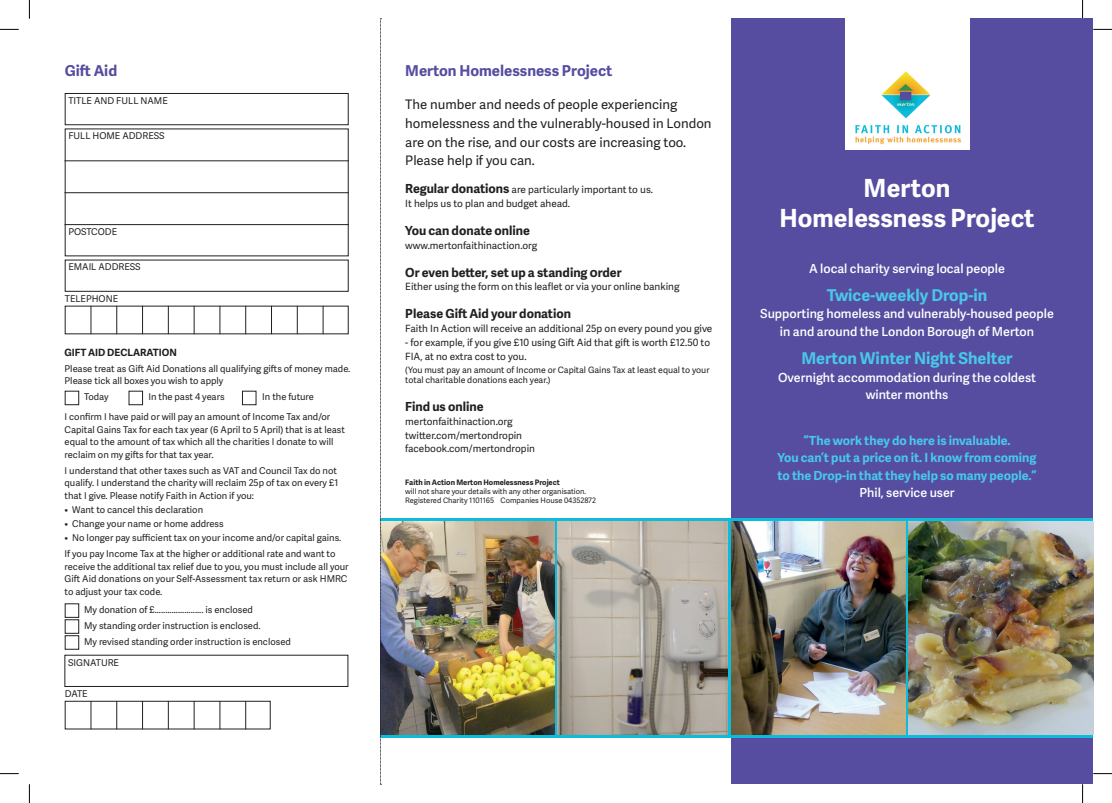
<style>
.page{position:relative;width:1112px;height:803px;background:#fff}
.page>*{position:absolute;margin:0;border:0;box-sizing:border-box;transform-origin:0 0}
.t1{font:700 25px/30px "Adelle Sans";color:#fff;text-align:center}
.t2{font:700 16.25px "Adelle Sans";color:#48c7e9}
.t3{font:700 15px "Adelle Sans";color:#564da0}
.t4{font:13.12px/18.8px "Adelle Sans";color:#231f20}
.t5{font:600 12.5px/17.5px "Adelle Sans";color:#fff;text-align:center}
.t6{font:700 12.5px/17.5px "Adelle Sans";color:#48c7e9;text-align:center}
.t7{font:700 12.5px "Adelle Sans";color:#231f20}
.t8{font:10px/13.8px "Adelle Sans";color:#231f20}
.t9{font:700 10px "Adelle Sans";color:#231f20}
.t10{font:9.38px/12.5px "Adelle Sans";color:#231f20}
.t11{font:8.75px/10px "Adelle Sans";color:#231f20}
.t12{font:7.5px/8.8px "Adelle Sans";color:#231f20}
.t13{font:700 7.5px "Adelle Sans";color:#231f20}
.s1{font-weight:700;font-size:12.5px}
</style>
<div class="page">
<div style="left:731px;top:19px;width:361px;height:765px;background:#564da0"></div>
<svg style="left:381px;top:518px;width:711px;height:220px;fill:#0dbcda"></svg>
<div style="left:65px;top:260px;width:283px;height:32px;border:1px solid #231f20"></div>
<div style="left:844px;top:19px;width:124px;height:131px;background:#fff"></div>
<img style="left:855px;top:71px;width:106px;height:73px">
<img style="left:731px;top:522px;width:174px;height:212px">
<img style="left:381px;top:522px;width:173px;height:212px">
<img style="left:908px;top:522px;width:184px;height:212px">
<img style="left:557px;top:522px;width:170px;height:212px">
<div style="left:65px;top:93px;width:283px;height:32px;border:1px solid #231f20"></div>
<hr style="left:65px;top:160px;width:284px;height:1px;background:#231f20">
<hr style="left:65px;top:192px;width:284px;height:1px;background:#231f20">
<hr style="left:65px;top:224px;width:284px;height:1px;background:#231f20">
<svg style="left:91px;top:306px;width:1px;height:28px"></svg>
<svg style="left:116px;top:306px;width:1px;height:28px"></svg>
<svg style="left:142px;top:306px;width:1px;height:28px"></svg>
<svg style="left:168px;top:306px;width:1px;height:28px"></svg>
<svg style="left:194px;top:306px;width:1px;height:28px"></svg>
<svg style="left:219px;top:306px;width:1px;height:28px"></svg>
<svg style="left:245px;top:306px;width:1px;height:28px"></svg>
<svg style="left:271px;top:306px;width:1px;height:28px"></svg>
<svg style="left:297px;top:306px;width:1px;height:28px"></svg>
<svg style="left:323px;top:306px;width:1px;height:28px"></svg>
<div style="left:65px;top:701px;width:205px;height:28px;border:1px solid #231f20"></div>
<svg style="left:91px;top:701px;width:1px;height:28px"></svg>
<svg style="left:116px;top:701px;width:1px;height:28px"></svg>
<svg style="left:142px;top:701px;width:1px;height:28px"></svg>
<svg style="left:168px;top:701px;width:1px;height:28px"></svg>
<svg style="left:194px;top:701px;width:1px;height:28px"></svg>
<svg style="left:220px;top:701px;width:1px;height:28px"></svg>
<svg style="left:245px;top:701px;width:1px;height:28px"></svg>
<div style="left:65px;top:391px;width:14px;height:14px;border:1px solid #231f20"></div>
<div style="left:65px;top:603px;width:14px;height:15px;border:1px solid #231f20"></div>
<div style="left:65px;top:619px;width:14px;height:15px;border:1px solid #231f20"></div>
<div style="left:65px;top:635px;width:14px;height:14px;border:1px solid #231f20"></div>
<div style="left:129px;top:391px;width:14px;height:14px;border:1px solid #231f20"></div>
<div style="left:242px;top:391px;width:14px;height:14px;border:1px solid #231f20"></div>
<div style="left:64px;top:655px;width:284px;height:32px;border:1px solid #231f20"></div>
<svg style="left:380px;top:19px;width:1px;height:766px"></svg>
<svg style="left:0;top:29px;width:19px;height:1px"></svg>
<svg style="left:1092px;top:29px;width:19px;height:1px"></svg>
<svg style="left:0;top:773px;width:19px;height:1px"></svg>
<svg style="left:1092px;top:773px;width:19px;height:1px"></svg>
<svg style="left:29px;top:0;width:1px;height:19px"></svg>
<svg style="left:29px;top:784px;width:1px;height:19px"></svg>
<svg style="left:1081px;top:0;width:2px;height:19px"></svg>
<svg style="left:1082px;top:784px;width:1px;height:19px"></svg>
<h3 class="t3" style="left:65px;top:60px;width:54px">Gift Aid</h3>
<p class="t10" style="left:68px;top:94px;width:101px">TITLE AND FULL NAME</p>
<p class="t10" style="left:68px;top:129px;width:98px">FULL HOME ADDRESS</p>
<p class="t10" style="left:68px;top:225px;width:50px">POSTCODE</p>
<p class="t10" style="left:68px;top:260px;width:74px">EMAIL ADDRESS</p>
<p class="t10" style="left:65px;top:292px;width:55px">TELEPHONE</p>
<p class="t9" style="left:65px;top:345px;width:114px">GIFT AID DECLARATION</p>
<p class="t10" style="left:65px;top:362px;width:287px">Please treat as Gift Aid Donations all qualifying gifts of money made.<br>Please tick all boxes you wish to apply</p>
<p class="t10" style="left:84px;top:391px;width:26px">Today</p>
<p class="t10" style="left:148px;top:391px;width:78px">In the past 4 years</p>
<p class="t10" style="left:65px;top:387px;width:267px;line-height:19.6px;text-indent:198px">In the future<br>I confirm I have paid or will pay an amount of Income Tax and/or</p>
<p class="t10" style="left:65px;top:423px;width:282px">Capital Gains Tax for each tax year (6 April to 5 April) that is at least equal to the amount of tax which all the charities I donate to will reclaim on my gifts for that tax year.</p>
<p class="t10" style="left:65px;top:464px;width:275px">I understand that other taxes such as VAT and Council Tax do not qualify. I understand the charity will reclaim 25p of tax on every £1 that I give. Please notify Faith in Action if you:</p>
<p class="t10" style="left:65px;top:503px;width:140px">• Want to cancel this declaration</p>
<p class="t10" style="left:65px;top:517px;width:161px">• Change your name or home address</p>
<p class="t10" style="left:65px;top:530px;width:278px;line-height:16px">• No longer pay sufficient tax on your income and/or capital gains.<br>If you pay Income Tax at the higher or additional rate and want to</p>
<p class="t10" style="left:65px;top:560px;width:285px">receive the additional tax relief due to you, you must include all your<br>Gift Aid donations on your Self-Assessment tax return or ask HMRC to adjust your tax code.</p>
<p class="t10" style="left:84px;top:601px;width:208px;line-height:16px">My donation of £....................... is enclosed<br>My standing order instruction is enclosed.<br>My revised standing order instruction is enclosed</p>
<p class="t10" style="left:68px;top:656px;width:52px">SIGNATURE</p>
<p class="t10" style="left:65px;top:687px;width:24px">DATE</p>
<h3 class="t3" style="left:405px;top:60px;width:208px">Merton Homelessness Project</h3>
<h3 class="t4" style="left:405px;top:95px;width:308px">The number and needs of people experiencing homelessness and the vulnerably-housed in London are on the rise, and our costs are increasing too.<br>Please help if you can.</h3>
<p class="t8" style="left:405px;top:182px;width:249px"><span class="s1">Regular donations</span> are particularly important to us.<br>It helps us to plan and budget ahead.</p>
<h3 class="t7" style="left:405px;top:221px;width:126px">You can donate online</h3>
<p class="t8" style="left:405px;top:238px;width:133px">www.mertonfaithinaction.org</p>
<h3 class="t7" style="left:405px;top:263px;width:218px">Or even better, set up a standing Order</h3>
<p class="t8" style="left:405px;top:280px;width:276px">Either using the form on this leaflet or via your online banking</p>
<h3 class="t7" style="left:405px;top:305px;width:167px">Please Gift Aid your donation</h3>
<p class="t8" style="left:405px;top:321px;width:308px">Faith In Action will receive an additional 25p on every pound you give</p>
<p class="t8" style="left:405px;top:335px;width:306px">- for example, if you give £10 using Gift Aid that gift is worth £12.50 to<br>FIA, at no extra cost to you.</p>
<p class="t11" style="left:405px;top:365px;width:306px">(You must pay an amount of Income or Capital Gains Tax at least equal to your total charitable donations each year.)</p>
<h3 class="t7" style="left:405px;top:397px;width:80px">Find us online</h3>
<p class="t8" style="left:405px;top:414px;width:131px">mertonfaithinaction.org twitter.com/mertondropin facebook.com/mertondropin</p>
<p class="t13" style="left:405px;top:477px;width:156px">Faith in Action Merton Homelessness Project</p>
<p class="t12" style="left:405px;top:487px;width:192px">will not share your details with any other organisation.<br>Registered Charity 1101165 Companies House 04352872</p>
<h1 class="t1" style="left:779px;top:172px;width:256px">Merton<br>Homelessness Project</h1>
<h3 class="t5" style="left:808px;top:259px;width:197px">A local charity serving local people</h3>
<h2 class="t2" style="left:826px;top:283px;width:162px">Twice-weekly Drop-in</h2>
<h3 class="t5" style="left:760px;top:305px;width:295px">Supporting homeless and vulnerably-housed people in and around the London Borough of Merton</h3>
<h2 class="t2" style="left:801px;top:346px;width:213px">Merton Winter Night Shelter</h2>
<h3 class="t5" style="left:778px;top:368px;width:259px">Overnight accommodation during the coldest winter months</h3>
<h3 class="t6" style="left:777px;top:431px;width:260px">“The work they do here is invaluable.<br>You can’t put a price on it. I know from coming to the Drop-in that they help so many people.”</h3>
<h3 class="t5" style="left:859px;top:483px;width:97px">Phil, service user</h3>
</div>
